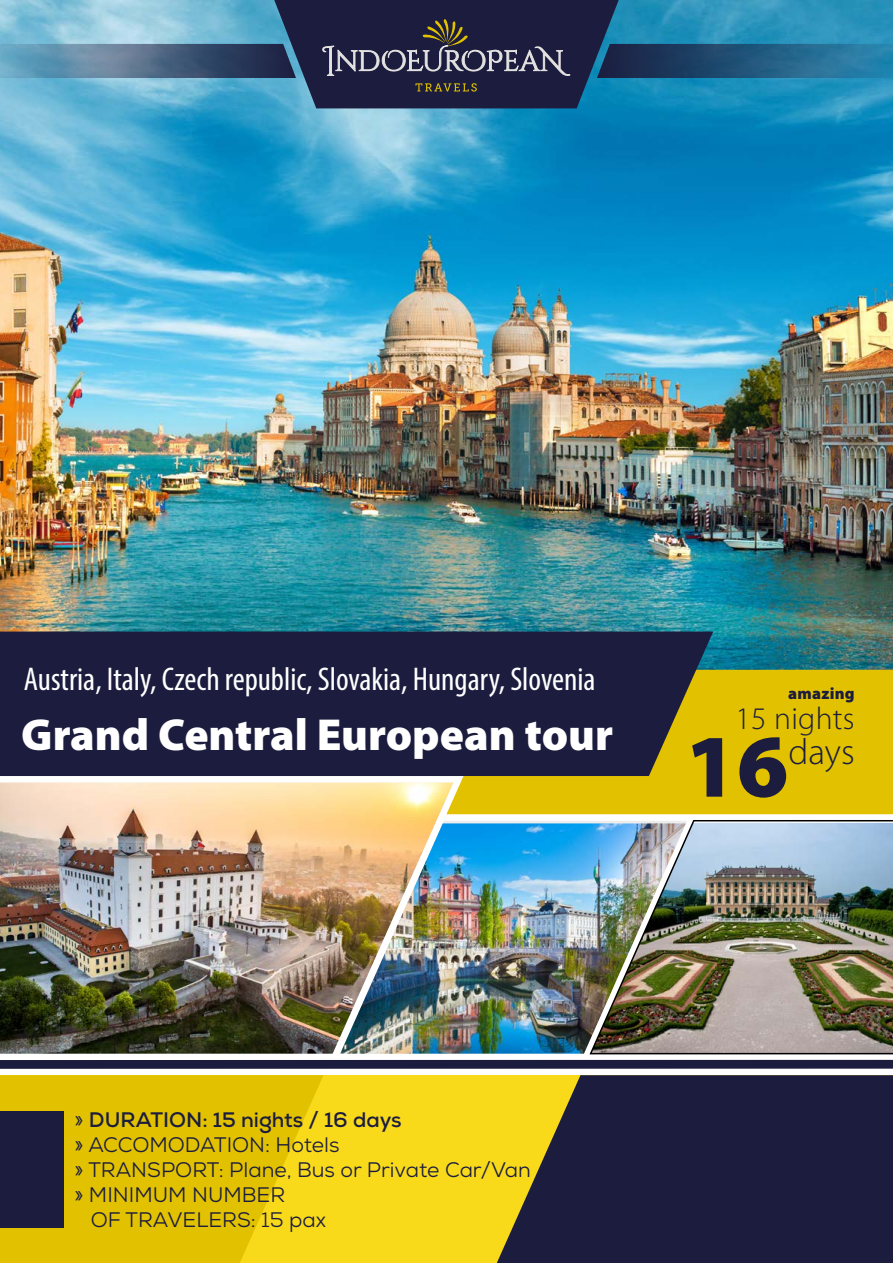
<style>
.page{position:relative;width:893px;height:1263px;background:#fff}
.page>*{position:absolute;margin:0;border:0;box-sizing:border-box;transform-origin:0 0}
.t1{font:900 90px "Myriad Pro";color:#1c1d3e}
.t2{font:900 45px "Myriad Pro";color:#fff}
.t3{font:300 36.75px "Myriad Pro";color:#1c1d3e}
.t4{font:condensed 33px "Myriad Pro";color:#fff}
.t5{font:300 31.5px "Myriad Pro";letter-spacing:.01em;color:#1c1d3e}
.t6{font:21px "Nexa";color:#1c1d3e}
.t7{font:700 21px "Nexa";color:#1c1d3e}
.t8{font:900 16.5px "Myriad Pro";letter-spacing:.015em;color:#1c1d3e}
.s1{font-weight:400}
</style>
<div class="page">
<img style="left:0;top:108px;width:893px;height:562px">
<div style="left:453px;top:670px;width:440px;height:144px;background:#e2c200"></div>
<div style="left:0;top:631px;width:713px;height:145px;background:#1c1d3e"></div>
<img style="left:0;top:782px;width:453px;height:272px">
<img style="left:340px;top:823px;width:248px;height:231px">
<img style="left:588px;top:820px;width:305px;height:235px">
<div style="left:0;top:1075px;width:893px;height:188px;background:#f9da1b"></div>
<svg style="left:497px;top:1075px;width:396px;height:188px;background:#383539"></svg>
<svg style="left:0;top:1075px;width:323px;height:188px;background:#e5c504"></svg>
<div style="left:0;top:1060px;width:893px;height:9px;background:#1c1d3e"></div>
<div style="left:0;top:1111px;width:64px;height:116px;background:#1c1d3e"></div>
<svg style="left:0;top:0;width:893px;height:108px;background:#3c6e8e"></svg>
<h3 class="t4" style="left:24px;top:659px;width:573px">Austria, Italy, Czech republic, Slovakia, Hungary, Slovenia</h3>
<h2 class="t2" style="left:21px;top:705px;width:593px">Grand Central European tour</h2>
<p class="t8" style="left:788px;top:682px;width:68px">amazing</p>
<h3 class="t5" style="left:736px;top:700px;width:121px">15 nights</h3>
<h3 class="t3" style="left:788px;top:729px;width:68px">days</h3>
<h1 class="t1" style="left:685px;top:706px;width:105px">16</h1>
<p class="t7" style="left:74px;top:1106px;width:329px"><span class="s1">»</span> DURATION: 15 nights / 16 days</p>
<p class="t6" style="left:74px;top:1131px;width:267px">» ACCOMODATION: Hotels</p>
<p class="t6" style="left:74px;top:1156px;width:458px">» TRANSPORT: Plane, Bus or Private Car/Van</p>
<p class="t6" style="left:74px;top:1181px;width:212px">» MINIMUM NUMBER</p>
<p class="t6" style="left:91px;top:1207px;width:237px">OF TRAVELERS: 15 pax</p>
</div>
